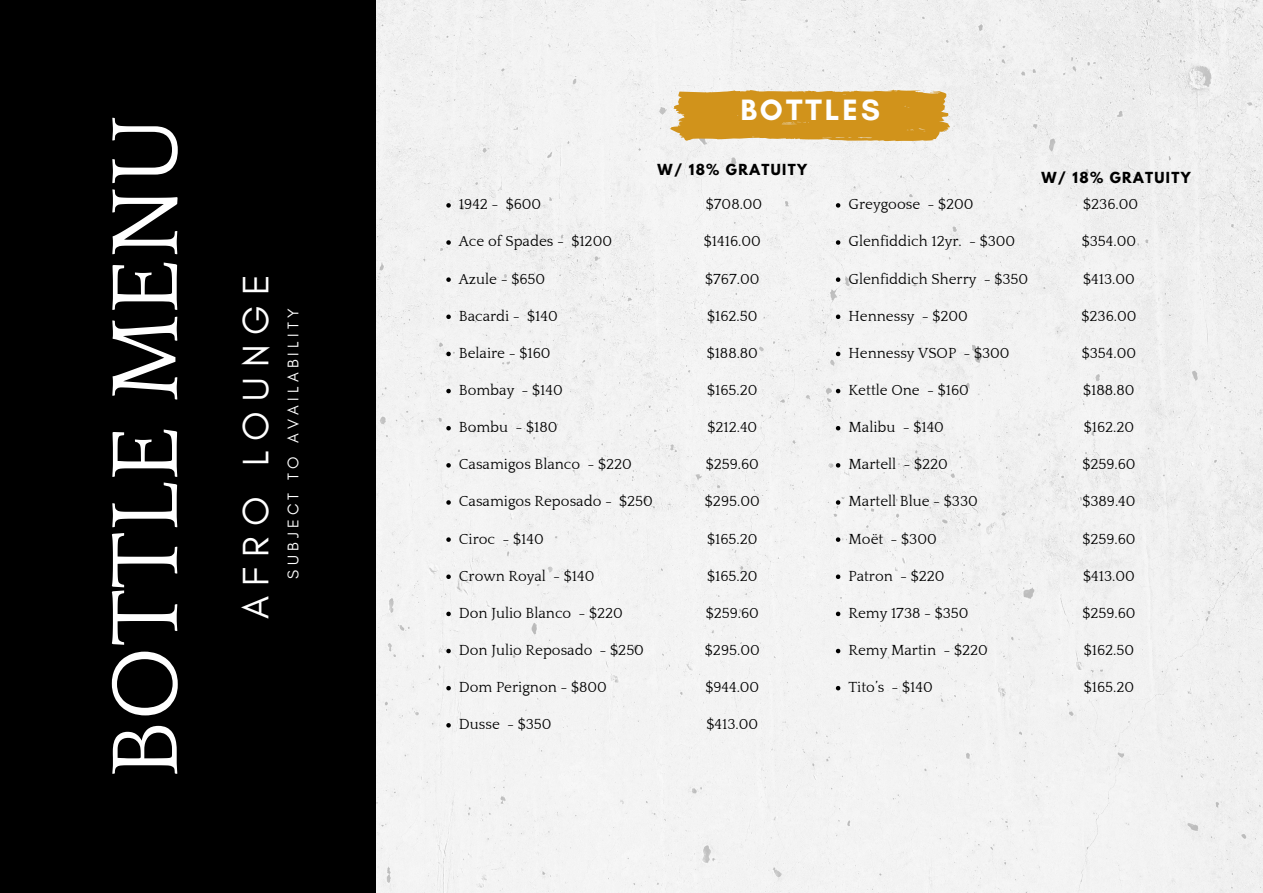
<style>
.page{position:relative;width:1263px;height:893px;background:#fff}
.page>*{position:absolute;margin:0;border:0;box-sizing:border-box;transform-origin:0 0}
.t1{font:97.5px "Quattrocento";color:#fff}
.t2{font:37.5px "Glacial Indifference";letter-spacing:.27em;color:#fff}
.t3{font:700 30px "Glacial Indifference";letter-spacing:.1em;color:#fff}
.t4{font:15.75px "Glacial Indifference";letter-spacing:.27em;color:#fff}
.t5{font:15px "Quattrocento";color:#000}
.t6{font:700 13.5px "League Spartan";letter-spacing:.1em;color:#000}
</style>
<div class="page">
<div style="left:375px;top:0;width:888px;height:893px;background:#f2f2f2"></div>
<div style="left:0;top:0;width:375px;height:893px;background:#000"></div>
<svg style="left:670px;top:90px;width:280px;height:51px;background:#d49d31"></svg>
<svg style="left:446px;top:203px;width:5px;height:5px"></svg>
<svg style="left:446px;top:240px;width:5px;height:5px"></svg>
<svg style="left:446px;top:277px;width:5px;height:5px"></svg>
<svg style="left:446px;top:314px;width:5px;height:5px"></svg>
<svg style="left:446px;top:352px;width:5px;height:4px"></svg>
<svg style="left:446px;top:389px;width:5px;height:4px"></svg>
<svg style="left:446px;top:426px;width:5px;height:4px"></svg>
<svg style="left:446px;top:463px;width:5px;height:4px"></svg>
<svg style="left:446px;top:500px;width:5px;height:5px"></svg>
<svg style="left:446px;top:537px;width:5px;height:5px"></svg>
<svg style="left:446px;top:574px;width:5px;height:5px"></svg>
<svg style="left:446px;top:611px;width:5px;height:5px"></svg>
<svg style="left:446px;top:649px;width:5px;height:4px"></svg>
<svg style="left:446px;top:686px;width:5px;height:4px"></svg>
<svg style="left:446px;top:723px;width:5px;height:4px"></svg>
<svg style="left:836px;top:203px;width:4px;height:5px"></svg>
<svg style="left:836px;top:240px;width:4px;height:5px"></svg>
<svg style="left:836px;top:277px;width:4px;height:5px"></svg>
<svg style="left:836px;top:314px;width:4px;height:5px"></svg>
<svg style="left:836px;top:352px;width:4px;height:4px"></svg>
<svg style="left:836px;top:389px;width:4px;height:4px"></svg>
<svg style="left:836px;top:426px;width:4px;height:4px"></svg>
<svg style="left:836px;top:463px;width:4px;height:4px"></svg>
<svg style="left:836px;top:500px;width:4px;height:5px"></svg>
<svg style="left:836px;top:537px;width:4px;height:5px"></svg>
<svg style="left:836px;top:574px;width:4px;height:5px"></svg>
<svg style="left:836px;top:611px;width:4px;height:5px"></svg>
<svg style="left:836px;top:649px;width:4px;height:4px"></svg>
<svg style="left:836px;top:686px;width:4px;height:4px"></svg>
<h1 class="t1" style="left:94px;top:778px;width:664px;rotate:-90deg">BOTTLE MENU</h1>
<h2 class="t2" style="left:233px;top:619px;width:347px;rotate:-90deg">AFRO LOUNGE</h2>
<p class="t4" style="left:283px;top:578px;width:271px;rotate:-90deg">SUBJECT TO AVAILABILITY</p>
<h3 class="t3" style="left:740px;top:92px;width:141px">BOTTLES</h3>
<p class="t6" style="left:658px;top:163px;width:151px">W/ 18% GRATUITY</p>
<p class="t5" style="left:459px;top:197px;width:84px">1942 - $600</p>
<p class="t5" style="left:459px;top:234px;width:155px">Ace of Spades - $1200</p>
<p class="t5" style="left:459px;top:271px;width:88px">Azule - $650</p>
<p class="t5" style="left:459px;top:308px;width:100px">Bacardi - $140</p>
<p class="t5" style="left:459px;top:345px;width:93px">Belaire - $160</p>
<p class="t5" style="left:459px;top:382px;width:105px">Bombay - $140</p>
<p class="t5" style="left:459px;top:419px;width:100px">Bombu - $180</p>
<p class="t5" style="left:459px;top:456px;width:175px">Casamigos Blanco - $220</p>
<p class="t5" style="left:459px;top:494px;width:196px">Casamigos Reposado - $250</p>
<p class="t5" style="left:459px;top:531px;width:86px">Ciroc - $140</p>
<p class="t5" style="left:459px;top:568px;width:137px">Crown Royal - $140</p>
<p class="t5" style="left:459px;top:605px;width:166px">Don Julio Blanco - $220</p>
<p class="t5" style="left:459px;top:642px;width:187px">Don Julio Reposado - $250</p>
<p class="t5" style="left:459px;top:679px;width:150px">Dom Perignon - $800</p>
<p class="t5" style="left:459px;top:716px;width:94px">Dusse - $350</p>
<p class="t5" style="left:706px;top:197px;width:58px">$708.00</p>
<p class="t5" style="left:704px;top:234px;width:58px">$1416.00</p>
<p class="t5" style="left:705px;top:271px;width:56px">$767.00</p>
<p class="t5" style="left:707px;top:308px;width:52px">$162.50</p>
<p class="t5" style="left:707px;top:345px;width:53px">$188.80</p>
<p class="t5" style="left:707px;top:382px;width:52px">$165.20</p>
<p class="t5" style="left:707px;top:419px;width:51px">$212.40</p>
<p class="t5" style="left:706px;top:456px;width:55px">$259.60</p>
<p class="t5" style="left:705px;top:494px;width:56px">$295.00</p>
<p class="t5" style="left:707px;top:531px;width:52px">$165.20</p>
<p class="t5" style="left:707px;top:568px;width:52px">$165.20</p>
<p class="t5" style="left:706px;top:605px;width:55px">$259.60</p>
<p class="t5" style="left:705px;top:642px;width:56px">$295.00</p>
<p class="t5" style="left:705px;top:679px;width:55px">$944.00</p>
<p class="t5" style="left:706px;top:716px;width:53px">$413.00</p>
<p class="t5" style="left:848px;top:197px;width:127px">Greygoose - $200</p>
<p class="t5" style="left:848px;top:234px;width:168px">Glenfiddich 12yr. - $300</p>
<p class="t5" style="left:848px;top:271px;width:181px">Glenfiddich Sherry - $350</p>
<p class="t5" style="left:848px;top:308px;width:121px">Hennessy - $200</p>
<p class="t5" style="left:848px;top:345px;width:163px">Hennessy VSOP - $300</p>
<p class="t5" style="left:848px;top:382px;width:122px">Kettle One - $160</p>
<p class="t5" style="left:848px;top:419px;width:97px">Malibu - $140</p>
<p class="t5" style="left:848px;top:456px;width:101px">Martell - $220</p>
<p class="t5" style="left:848px;top:494px;width:131px">Martell Blue - $330</p>
<p class="t5" style="left:848px;top:531px;width:90px">Moët - $300</p>
<p class="t5" style="left:848px;top:568px;width:98px">Patron - $220</p>
<p class="t5" style="left:848px;top:605px;width:122px">Remy 1738 - $350</p>
<p class="t5" style="left:848px;top:642px;width:141px">Remy Martin - $220</p>
<p class="t5" style="left:848px;top:679px;width:86px">Tito’s - $140</p>
<p class="t6" style="left:1041px;top:171px;width:151px">W/ 18% GRATUITY</p>
<p class="t5" style="left:1083px;top:197px;width:56px">$236.00</p>
<p class="t5" style="left:1082px;top:234px;width:56px">$354.00</p>
<p class="t5" style="left:1083px;top:271px;width:53px">$413.00</p>
<p class="t5" style="left:1081px;top:308px;width:56px">$236.00</p>
<p class="t5" style="left:1082px;top:345px;width:56px">$354.00</p>
<p class="t5" style="left:1083px;top:382px;width:53px">$188.80</p>
<p class="t5" style="left:1084px;top:419px;width:52px">$162.20</p>
<p class="t5" style="left:1082px;top:456px;width:55px">$259.60</p>
<p class="t5" style="left:1082px;top:494px;width:55px">$389.40</p>
<p class="t5" style="left:1082px;top:531px;width:55px">$259.60</p>
<p class="t5" style="left:1083px;top:568px;width:53px">$413.00</p>
<p class="t5" style="left:1082px;top:605px;width:55px">$259.60</p>
<p class="t5" style="left:1084px;top:642px;width:52px">$162.50</p>
<p class="t5" style="left:1084px;top:679px;width:52px">$165.20</p>
</div>
